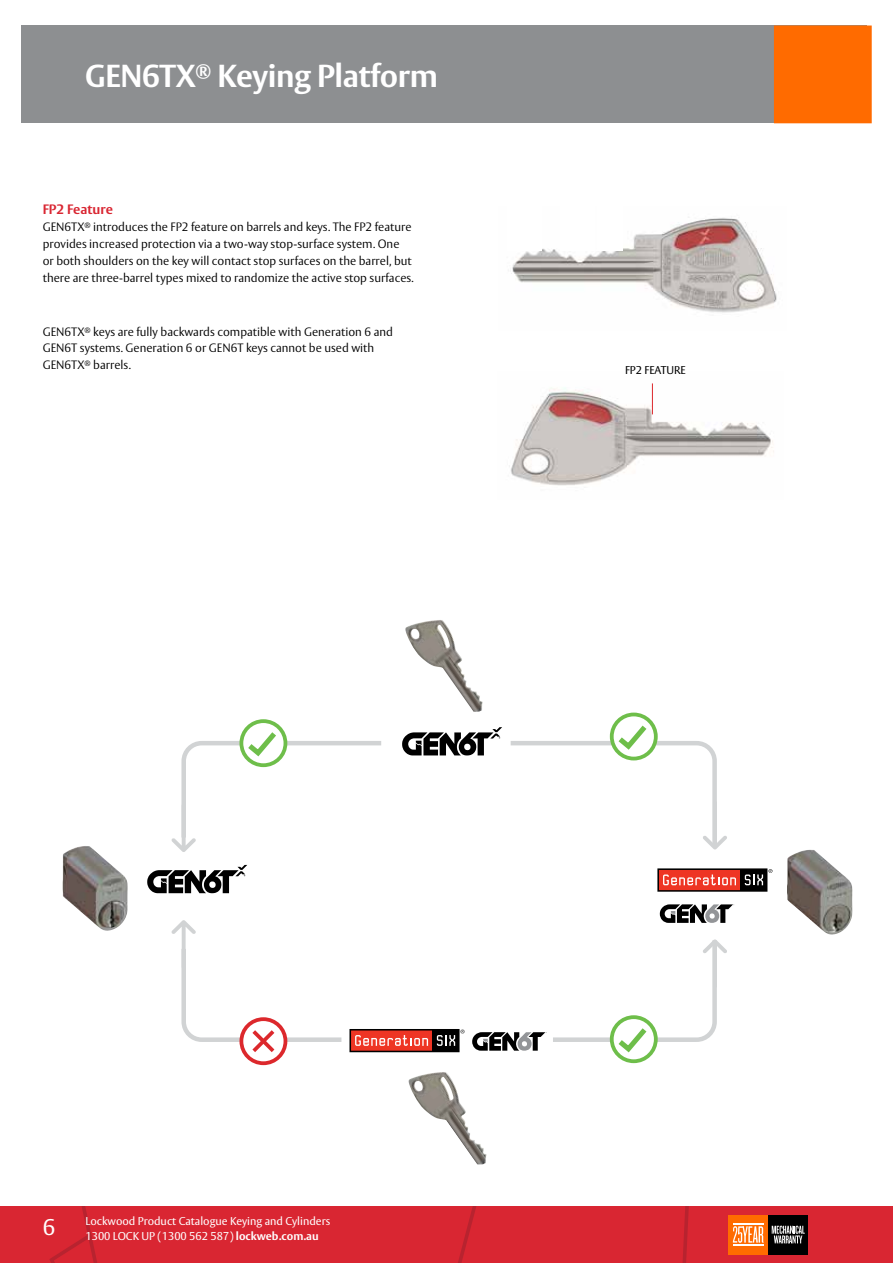
<style>
.page{position:relative;width:893px;height:1263px;background:#fff}
.page>*{position:absolute;margin:0;border:0;box-sizing:border-box;transform-origin:0 0}
.t1{font:700 31.5px "ASSA Vesta";letter-spacing:-.01em;color:#fff}
.t2{font:22.5px "ASSA Vesta";color:#fff}
.t3{font:700 13.5px "ASSA Vesta";color:#d92632}
.t4{font:300 12px/16.8px "ASSA Vesta";color:#000}
.t5{font:11.25px/15px "ASSA Vesta";color:#fff}
.t6{font:11.25px "ASSA Vesta";color:#000}
.s1{font-weight:700}
</style>
<div class="page">
<div style="left:0;top:1206px;width:893px;height:57px;background:#d92632"></div>
<svg style="left:57px;top:1206px;width:37px;height:34px"></svg>
<div style="left:728px;top:1215px;width:40px;height:40px;background:#ff6b00"></div>
<div style="left:768px;top:1215px;width:40px;height:40px;background:#000"></div>
<svg style="left:772px;top:1225px;width:33px;height:18px"></svg>
<svg style="left:733px;top:1226px;width:30px;height:17px"></svg>
<hr style="left:733px;top:1224px;width:30px;height:1px;background:#fff">
<hr style="left:733px;top:1244px;width:30px;height:1px;background:#fff">
<div style="left:21px;top:26px;width:846px;height:97px;background:#8d8f91"></div>
<div style="left:774px;top:26px;width:98px;height:97px;background:#ff6b00"></div>
<img style="left:509px;top:383px;width:265px;height:103px">
<hr style="left:652px;top:383px;width:1px;height:31px;background:#dc282c">
<img style="left:511px;top:217px;width:266px;height:96px">
<div style="left:508px;top:193px;width:34px;height:58px;background:#fff"></div>
<div style="left:560px;top:193px;width:34px;height:58px;background:#fff"></div>
<div style="left:597px;top:193px;width:26px;height:58px;background:#fff"></div>
<svg style="left:660px;top:904px;width:74px;height:19px"></svg>
<div style="left:658px;top:869px;width:109px;height:22px;background:#ee3524"></div>
<div style="left:657px;top:868px;width:110px;height:24px;border:2px solid #000"></div>
<div style="left:740px;top:869px;width:27px;height:22px;background:#000"></div>
<svg style="left:663px;top:874px;width:73px;height:11px"></svg>
<svg style="left:745px;top:869px;width:27px;height:16px"></svg>
<div style="left:350px;top:1030px;width:109px;height:21px;background:#ee3524"></div>
<div style="left:349px;top:1029px;width:111px;height:23px;border:2px solid #000"></div>
<div style="left:433px;top:1030px;width:26px;height:21px;background:#000"></div>
<svg style="left:355px;top:1035px;width:73px;height:11px"></svg>
<svg style="left:437px;top:1029px;width:27px;height:17px"></svg>
<svg style="left:147px;top:865px;width:100px;height:28px"></svg>
<img style="left:62px;top:846px;width:66px;height:85px">
<img style="left:787px;top:850px;width:66px;height:85px">
<img style="left:405px;top:620px;width:78px;height:92px">
<img style="left:408px;top:1072px;width:79px;height:92px">
<svg style="left:241px;top:721px;width:44px;height:44px"></svg>
<div style="left:239px;top:719px;width:48px;height:48px;border:4px solid #6ebe4a;border-radius:50%"></div>
<svg style="left:171px;top:727px;width:210px;height:125px"></svg>
<svg style="left:241px;top:1019px;width:44px;height:44px"></svg>
<div style="left:239px;top:1017px;width:48px;height:48px;border:4px solid #dc282c;border-radius:50%"></div>
<svg style="left:171px;top:920px;width:171px;height:136px"></svg>
<svg style="left:612px;top:1017px;width:44px;height:44px"></svg>
<div style="left:610px;top:1015px;width:48px;height:48px;border:4px solid #6ebe4a;border-radius:50%"></div>
<svg style="left:472px;top:939px;width:255px;height:117px"></svg>
<svg style="left:612px;top:714px;width:44px;height:44px"></svg>
<div style="left:610px;top:713px;width:48px;height:47px;border:4px solid #6ebe4a;border-radius:50%"></div>
<svg style="left:402px;top:720px;width:325px;height:130px"></svg>
<h1 class="t1" style="left:85px;top:56px;width:354px">GEN6TX<sup>®</sup> Keying Platform</h1>
<p class="t3" style="left:43px;top:201px;width:72px">FP2 Feature</p>
<p class="t4" style="left:43px;top:219px;width:373px">GEN6TX<sup>®</sup> introduces the FP2 feature on barrels and keys. The FP2 feature provides increased protection via a two-way stop-surface system. One<br>or both shoulders on the key will contact stop surfaces on the barrel, but there are three-barrel types mixed to randomize the active stop surfaces.</p>
<p class="t4" style="left:43px;top:323px;width:352px">GEN6TX<sup>®</sup> keys are fully backwards compatible with Generation 6 and<br>GEN6T systems. Generation 6 or GEN6T keys cannot be used with<br>GEN6TX<sup>®</sup> barrels.</p>
<p class="t6" style="left:625px;top:363px;width:62px">FP2 FEATURE</p>
<h2 class="t2" style="left:43px;top:1214px;width:14px">6</h2>
<p class="t5" style="left:85px;top:1214px;width:246px">Lockwood Product Catalogue Keying and Cylinders<br>1300 LOCK UP (1300 562 587) <span class="s1">lockweb.com.au</span></p>
</div>
